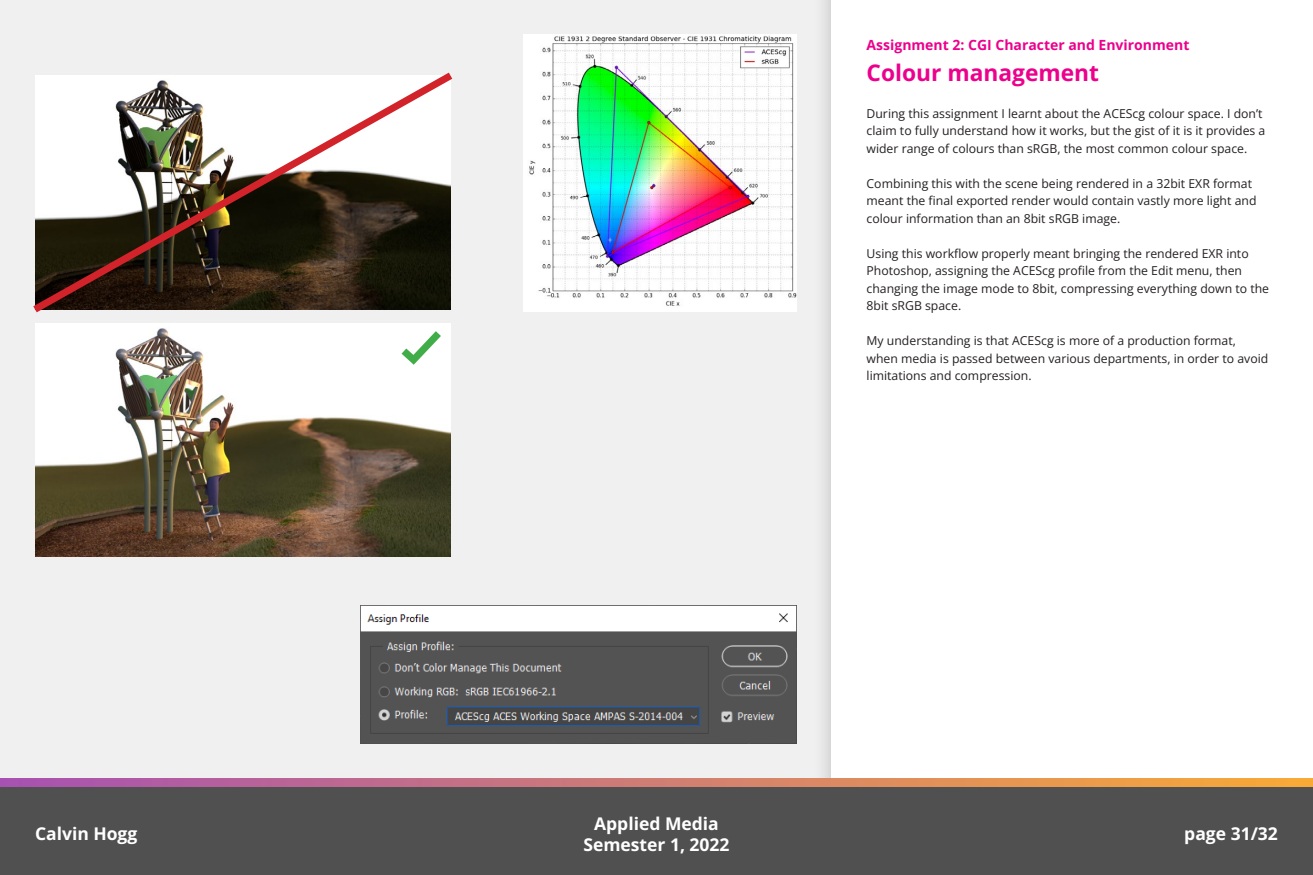
<style>
.page{position:relative;width:1313px;height:875px;background:#fff}
.page>*{position:absolute;margin:0;border:0;box-sizing:border-box;transform-origin:0 0}
.t1{font:700 22.75px "Open Sans";color:#ec008c}
.t2{font:700 17.5px/21px "Open Sans";color:#fff;text-align:center}
.t3{font:700 14px "Open Sans";color:#ec008c}
.Custom_style{font:12.25px/17.5px "Open Sans";color:#231f20}
</style>
<div class="page">
<div style="left:0;top:0;width:812px;height:779px;background:#f0f0f0"></div>
<div style="left:812px;top:0;width:500px;height:875px;background:#e7e6e7"></div>
<div style="left:831px;top:0;width:481px;height:875px;background:#fff"></div>
<svg style="left:0;top:779px;width:1312px;height:9px"></svg>
<div style="left:0;top:788px;width:1312px;height:87px;background:#505050"></div>
<img style="left:35px;top:323px;width:415px;height:234px">
<svg style="left:25px;top:66px;width:435px;height:253px"></svg>
<svg style="left:394px;top:324px;width:54px;height:46px"></svg>
<img style="left:523px;top:35px;width:273px;height:276px">
<img style="left:360px;top:606px;width:436px;height:138px">
<p class="t3" style="left:866px;top:35px;width:324px">Assignment 2: CGI Character and Environment</p>
<p class="t1" style="left:866px;top:57px;width:234px">Colour management</p>
<p class="Custom_style" style="left:866px;top:104px;width:400px">During this assignment I learnt about the ACEScg colour space. I don’t claim to fully understand how it works, but the gist of it is it provides a wider range of colours than sRGB, the most common colour space.</p>
<p class="Custom_style" style="left:866px;top:174px;width:391px">Combining this with the scene being rendered in a 32bit EXR format meant the final exported render would contain vastly more light and colour information than an 8bit sRGB image.</p>
<p class="Custom_style" style="left:866px;top:244px;width:404px">Using this workflow properly meant bringing the rendered EXR into Photoshop, assigning the ACEScg profile from the Edit menu, then changing the image mode to 8bit, compressing everything down to the 8bit sRGB space.</p>
<p class="Custom_style" style="left:866px;top:332px;width:403px">My understanding is that ACEScg is more of a production format, when media is passed between various departments, in order to avoid limitations and compression.</p>
<h2 class="t2" style="left:583px;top:813px;width:148px">Applied Media<br>Semester 1, 2022</h2>
<h2 class="t2" style="left:35px;top:823px;width:104px">Calvin Hogg</h2>
<h2 class="t2" style="left:1184px;top:823px;width:95px">page 31/32</h2>
</div>
